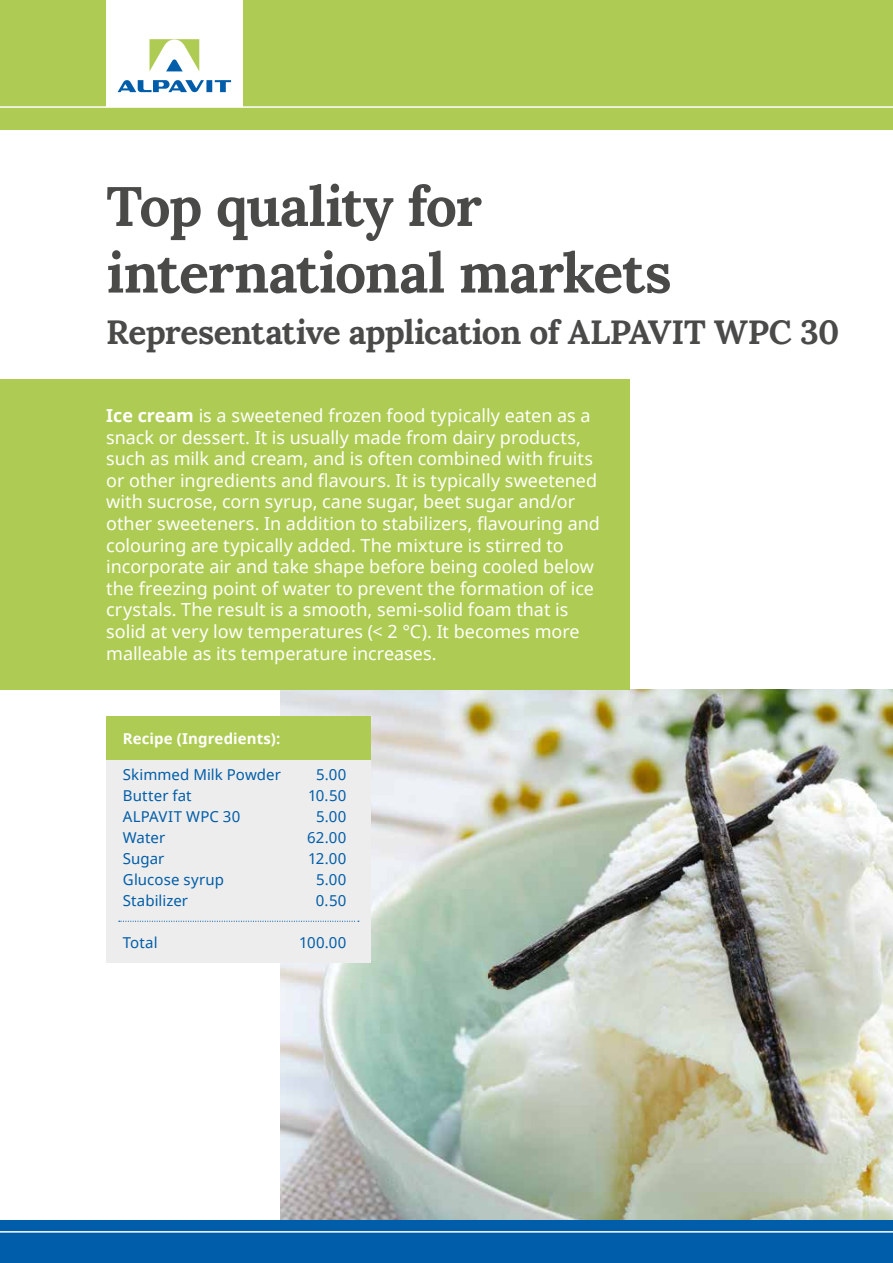
<style>
.page{position:relative;width:893px;height:1263px;background:#fff}
.page>*{position:absolute;margin:0;border:0;box-sizing:border-box;transform-origin:0 0}
.t1{font:700 55.5px/66.6px "Lora";letter-spacing:-.02em;color:#4a4a49}
.t2{font:700 33.45px "Lora";letter-spacing:-.02em;color:#4a4a49}
.t3{font:18px/21.6px "Noto Sans";color:#fff}
.t4{font:15px "Noto Sans";letter-spacing:.005em;color:#005da9}
.t5{font:700 15px "Noto Sans";letter-spacing:.005em;color:#fff}
.s1{font-weight:700}
</style>
<div class="page">
<img style="left:281px;top:689px;width:612px;height:531px">
<div style="left:0;top:379px;width:629px;height:310px;background:#aecc53"></div>
<div style="left:106px;top:759px;width:264px;height:204px;background:#ededed"></div>
<div style="left:106px;top:716px;width:264px;height:43px;background:#aecc53"></div>
<div style="left:0;top:0;width:893px;height:130px;background:#aecc53"></div>
<hr style="left:0;top:106px;width:893px;height:2px;background:#fff">
<div style="left:106px;top:0;width:136px;height:107px;background:#fff"></div>
<svg style="left:118px;top:80px;width:113px;height:12px"></svg>
<svg style="left:150px;top:39px;width:49px;height:32px"></svg>
<div style="left:0;top:1220px;width:893px;height:43px;background:#005da9"></div>
<hr style="left:0;top:1231px;width:893px;height:1px;background:#fff">
<svg style="left:119px;top:921px;width:240px;height:1px"></svg>
<h1 class="t1" style="left:106px;top:172px;width:567px">Top quality for international markets</h1>
<h2 class="t2" style="left:106px;top:310px;width:734px">Representative application of ALPAVIT WPC 30</h2>
<p class="t3" style="left:106px;top:404px;width:495px"><span class="s1">Ice cream</span> is a sweetened frozen food typically eaten as a snack or dessert. It is usually made from dairy products, such as milk and cream, and is often combined with fruits or other ingredients and flavours. It is typically sweetened with sucrose, corn syrup, cane sugar, beet sugar and/or other sweeteners. In addition to stabilizers, flavouring and colouring are typically added. The mixture is stirred to incorporate air and take shape before being cooled below the freezing point of water to prevent the formation of ice crystals. The result is a smooth, semi-solid foam that is solid at very low temperatures (&lt; 2 °C). It becomes more malleable as its temperature increases.</p>
<p class="t5" style="left:123px;top:728px;width:159px">Recipe (Ingredients):</p>
<p class="t4" style="left:123px;top:764px;width:160px">Skimmed Milk Powder</p>
<p class="t4" style="left:316px;top:764px;width:32px">5.00</p>
<p class="t4" style="left:123px;top:785px;width:70px">Butter fat</p>
<p class="t4" style="left:308px;top:785px;width:40px">10.50</p>
<p class="t4" style="left:123px;top:806px;width:119px">ALPAVIT WPC 30</p>
<p class="t4" style="left:316px;top:806px;width:32px">5.00</p>
<p class="t4" style="left:123px;top:827px;width:44px">Water</p>
<p class="t4" style="left:307px;top:827px;width:41px">62.00</p>
<p class="t4" style="left:123px;top:848px;width:43px">Sugar</p>
<p class="t4" style="left:308px;top:848px;width:40px">12.00</p>
<p class="t4" style="left:123px;top:869px;width:103px">Glucose syrup</p>
<p class="t4" style="left:316px;top:869px;width:32px">5.00</p>
<p class="t4" style="left:123px;top:890px;width:67px">Stabilizer</p>
<p class="t4" style="left:316px;top:890px;width:32px">0.50</p>
<p class="t4" style="left:123px;top:932px;width:36px">Total</p>
<p class="t4" style="left:299px;top:932px;width:49px">100.00</p>
</div>
